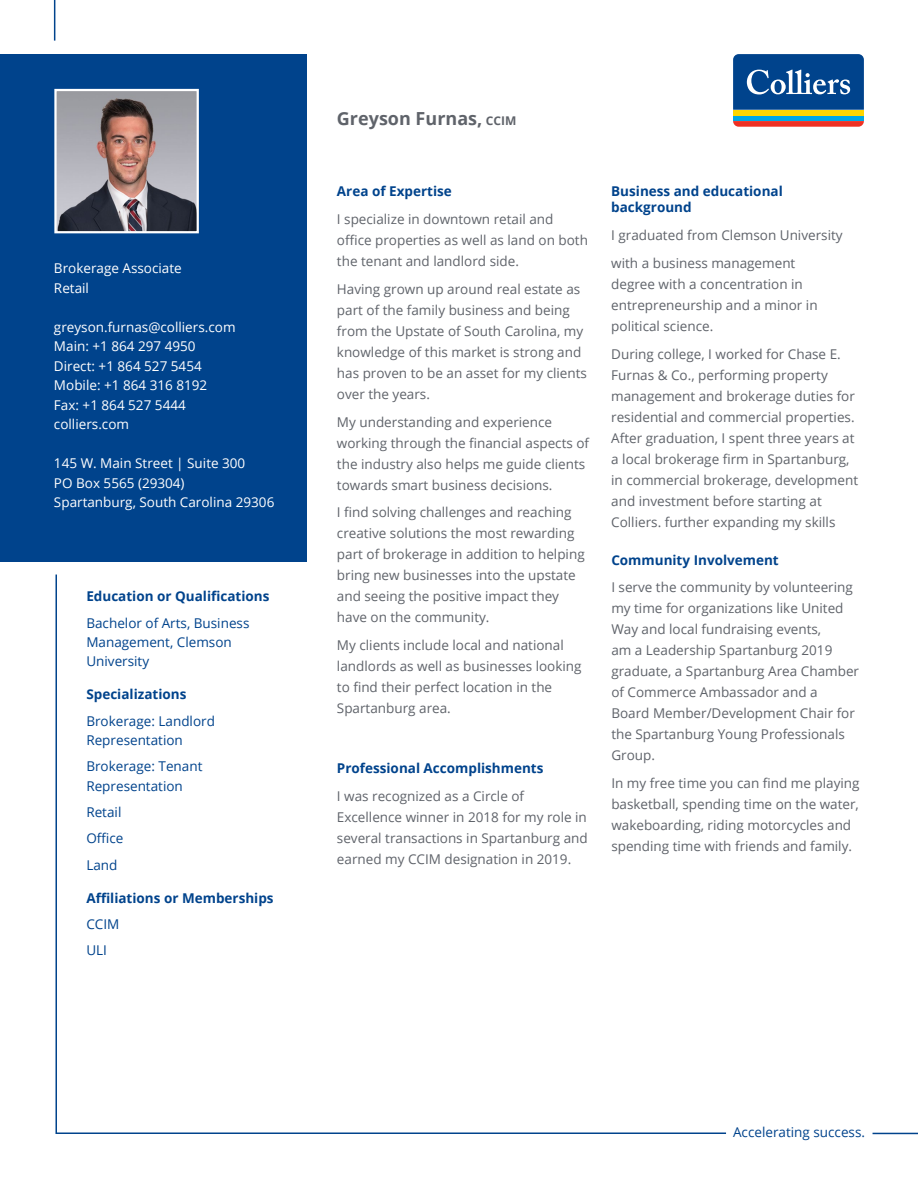
<style>
.page{position:relative;width:918px;height:1188px;background:#fff}
.page>*{position:absolute;margin:0;border:0;box-sizing:border-box;transform-origin:0 0}
.t1{font:700 18px "Open Sans";color:#5f636a}
.t2{font:13.5px/21px "Open Sans";color:#5f636a}
.t3{font:13.5px/19.5px "Open Sans";color:#fff}
.t4{font:700 13.5px/16.2px "Open Sans";color:#00438c}
.t5{font:13.5px/19.5px "Open Sans";color:#00438c}
.s1{font-size:12px}
</style>
<div class="page">
<div style="left:733px;top:115px;width:131px;height:6px;background:#00a8e4"></div>
<div style="left:733px;top:110px;width:131px;height:5px;background:#ffd600"></div>
<svg style="left:733px;top:121px;width:131px;height:6px"></svg>
<svg style="left:733px;top:54px;width:131px;height:56px;background:#1d5899"></svg>
<hr style="left:873px;top:1133px;width:45px;height:1px;background:#00438c">
<hr style="left:54px;top:0;width:1px;height:41px;background:#00438c">
<div style="left:0;top:54px;width:307px;height:508px;background:#00438c"></div>
<svg style="left:55px;top:574px;width:672px;height:560px"></svg>
<img style="left:57px;top:92px;width:139px;height:138px">
<div style="left:54px;top:89px;width:145px;height:144px;border:2px solid #fff"></div>
<p class="t3" style="left:54px;top:258px;width:129px">Brokerage Associate<br>Retail</p>
<p class="t3" style="left:54px;top:317px;width:183px">greyson.furnas@colliers.com<br>Main: +1 864 297 4950<br>Direct: +1 864 527 5454<br>Mobile: +1 864 316 8192<br>Fax: +1 864 527 5444 colliers.com</p>
<p class="t3" style="left:54px;top:453px;width:222px">145 W. Main Street | Suite 300<br>PO Box 5565 (29304)<br>Spartanburg, South Carolina 29306</p>
<p class="t4" style="left:86px;top:588px;width:185px">Education or Qualifications</p>
<p class="t5" style="left:86px;top:613px;width:165px">Bachelor of Arts, Business<br>Management, Clemson<br>University</p>
<p class="t4" style="left:86px;top:686px;width:102px">Specializations</p>
<p class="t5" style="left:86px;top:711px;width:130px">Brokerage: Landlord<br>Representation</p>
<p class="t5" style="left:86px;top:756px;width:118px">Brokerage: Tenant<br>Representation</p>
<p class="t5" style="left:86px;top:799px;width:39px;line-height:26.2px">Retail<br>Office<br>Land</p>
<p class="t4" style="left:86px;top:889px;width:189px">Affiliations or Memberships</p>
<p class="t5" style="left:86px;top:911px;width:34px;line-height:26.2px">CCIM<br>ULI</p>
<h1 class="t1" style="left:337px;top:106px;width:181px">Greyson Furnas, <span class="s1">CCIM</span></h1>
<p class="t4" style="left:337px;top:183px;width:116px">Area of Expertise</p>
<p class="t2" style="left:337px;top:208px;width:253px">I specialize in downtown retail and office properties as well as land on both the tenant and landlord side.</p>
<p class="t2" style="left:337px;top:278px;width:252px">Having grown up around real estate as part of the family business and being from the Upstate of South Carolina, my knowledge of this market is strong and has proven to be an asset for my clients over the years.</p>
<p class="t2" style="left:337px;top:411px;width:254px">My understanding and experience working through the financial aspects of the industry also helps me guide clients towards smart business decisions.</p>
<p class="t2" style="left:337px;top:502px;width:249px">I find solving challenges and reaching creative solutions the most rewarding part of brokerage in addition to helping bring new businesses into the upstate and seeing the positive impact they have on the community.</p>
<p class="t2" style="left:337px;top:634px;width:246px">My clients include local and national landlords as well as businesses looking to find their perfect location in the Spartanburg area.</p>
<p class="t4" style="left:337px;top:760px;width:208px">Professional Accomplishments</p>
<p class="t2" style="left:337px;top:785px;width:252px">I was recognized as a Circle of Excellence winner in 2018 for my role in several transactions in Spartanburg and earned my CCIM designation in 2019.</p>
<p class="t4" style="left:611px;top:183px;width:173px">Business and educational background</p>
<p class="t2" style="left:611px;top:221px;width:233px;line-height:27.8px">I graduated from Clemson University with a business management</p>
<p class="t2" style="left:611px;top:273px;width:208px">degree with a concentration in entrepreneurship and a minor in political science.</p>
<p class="t2" style="left:611px;top:343px;width:248px">During college, I worked for Chase E.<br>Furnas &amp; Co., performing property management and brokerage duties for residential and commercial properties.<br>After graduation, I spent three years at a local brokerage firm in Spartanburg, in commercial brokerage, development and investment before starting at Colliers. further expanding my skills</p>
<p class="t4" style="left:611px;top:551px;width:169px">Community Involvement</p>
<p class="t2" style="left:611px;top:577px;width:249px">I serve the community by volunteering my time for organizations like United<br>Way and local fundraising events,<br>am a Leadership Spartanburg 2019 graduate, a Spartanburg Area Chamber of Commerce Ambassador and a<br>Board Member/Development Chair for the Spartanburg Young Professionals<br>Group.</p>
<p class="t2" style="left:611px;top:772px;width:250px">In my free time you can find me playing basketball, spending time on the water, wakeboarding, riding motorcycles and spending time with friends and family.</p>
<p class="t5" style="left:733px;top:1122px;width:133px">Accelerating success.</p>
</div>
